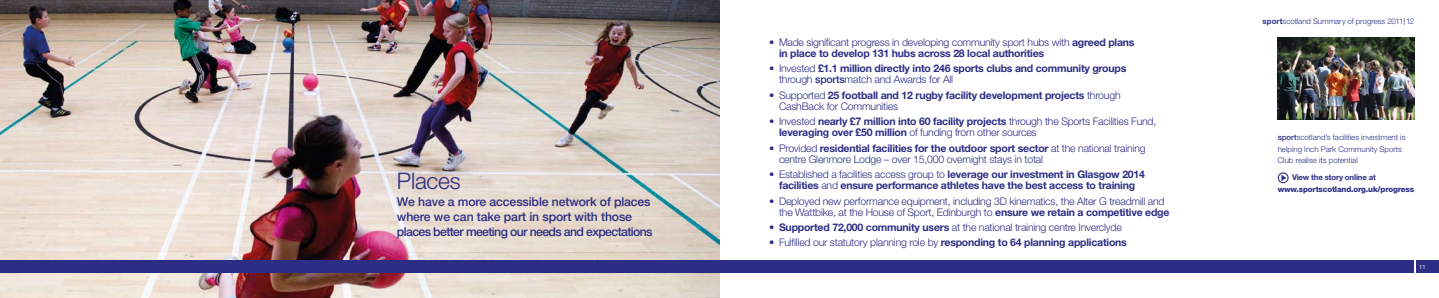
<style>
.page{position:relative;width:1439px;height:298px;background:#fff}
.page>*{position:absolute;margin:0;border:0;box-sizing:border-box;transform-origin:0 0}
.t1{font:300 22.75px "Helvetica Neue";letter-spacing:-.01em;color:#2c2d84}
.t2{font:500 12.25px/14.9px "Helvetica Neue";letter-spacing:-.01em;color:#2c2d84}
.t3{font:300 10.5px/11.4px "Helvetica Neue";letter-spacing:-.02em;color:#2c2d84}
.t4{font:700 10.5px/11.4px "Helvetica Neue";letter-spacing:-.02em;color:#2c2d84}
.t5{font:300 7.88px/11.4px "Helvetica Neue";color:#2c2d84}
.t6{font:800 7.88px "Helvetica Neue";letter-spacing:-.02em;color:#2c2d84}
.t7{font:700 7.88px "Helvetica Neue";letter-spacing:-.02em;color:#2c2d84}
.t8{font:5.69px "Helvetica Neue";color:#fff}
.s1{font-weight:700}
.s2{font-weight:300}
.s3{font-weight:500}
.s4{font-size:9.62px}
</style>
<div class="page">
<img style="left:0;top:0;width:719px;height:298px">
<img style="left:1277px;top:37px;width:137px;height:82px">
<svg style="left:1281px;top:174px;width:5px;height:7px"></svg>
<div style="left:1277px;top:172px;width:11px;height:11px;border:1px solid #2c2d84;border-radius:50%"></div>
<div style="left:0;top:260px;width:719px;height:13px;background:#2c2d84"></div>
<div style="left:1416px;top:260px;width:23px;height:13px;background:#2c2d84"></div>
<div style="left:719px;top:260px;width:695px;height:13px;background:#2c2d84"></div>
<h1 class="t1" style="left:397px;top:167px;width:65px">Places</h1>
<p class="t2" style="left:397px;top:194px;width:257px">We have a more accessible network of places where we can take part in sport with those places better meeting our needs and expectations</p>
<p class="t3" style="left:779px;top:36px;width:357px;text-indent:-10px">• Made significant progress in developing community sport hubs with <span class="s1">agreed plans in place to develop 131 hubs across 28 local authorities</span></p>
<p class="t4" style="left:779px;top:62px;width:349px;text-indent:-10px"><span class="s2">• Invested</span> £1.1 million directly into 246 sports clubs and community groups <span class="s2">through</span> <span class="s3">sports</span><span class="s2">match and Awards for All</span></p>
<p class="t4" style="left:779px;top:89px;width:343px;text-indent:-10px"><span class="s2">• Supported</span> 25 football and 12 rugby facility development projects <span class="s2">through<br>CashBack for Communities</span></p>
<p class="t3" style="left:779px;top:115px;width:379px;text-indent:-10px">• Invested <span class="s1">nearly £7 million into 60 facility projects</span> through the Sports Facilities Fund, <span class="s1">leveraging over £50 million</span> of funding from other sources</p>
<p class="t3" style="left:779px;top:142px;width:368px;text-indent:-10px">• Provided <span class="s1">residential facilities for the outdoor sport sector</span> at the national training centre Glenmore Lodge – over 15,000 overnight stays in total</p>
<p class="t4" style="left:769px;top:168px;width:377px;text-align:center"><span class="s2">• Established a facilities access group to</span> leverage our investment in Glasgow 2014 facilities <span class="s2">and</span> ensure performance athletes have the best access to training</p>
<p class="t3" style="left:779px;top:195px;width:392px;text-indent:-10px">• Deployed new performance equipment, including 3D kinematics, the Alter G treadmill and the Wattbike, at the House of Sport, Edinburgh to <span class="s1">ensure we retain a competitive edge</span></p>
<p class="t3" style="left:769px;top:221px;width:354px"><span class="s1">• Supported 72,000 community users</span> at the national training centre Inverclyde</p>
<p class="t3" style="left:769px;top:236px;width:359px">• Fulfilled our statutory planning role by <span class="s1">responding to 64 planning applications</span></p>
<p class="t5" style="left:1262px;top:15px;width:153px"><span class="s1">sport</span>scotland Summary of progress 2011<span class="s4">|</span>12</p>
<p class="t5" style="left:1277px;top:131px;width:129px"><span class="s3">sport</span>scotland’s facilities investment is helping Inch Park Community Sports<br>Club realise its potential</p>
<p class="t7" style="left:1292px;top:173px;width:85px">View the story online at</p>
<p class="t6" style="left:1277px;top:184px;width:138px">www.sportscotland.org.uk/progress</p>
<p class="t8" style="left:1419px;top:263px;width:8px">11</p>
</div>
